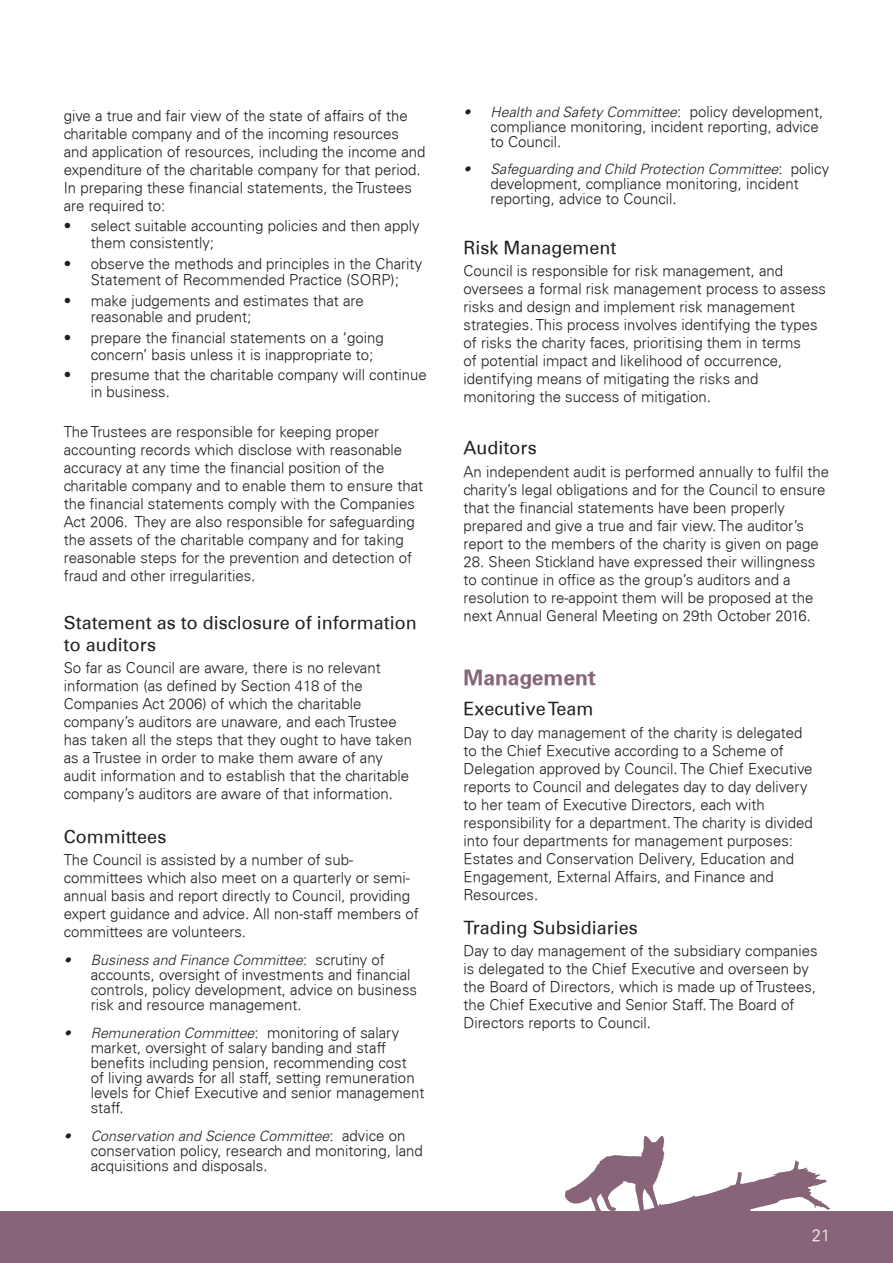
<style>
.page{position:relative;width:893px;height:1263px;background:#fff}
.page>*{position:absolute;margin:0;border:0;box-sizing:border-box;transform-origin:0 0}
.Sub_head_14pt{font:700 21px "Univers";color:#876478}
.Sub_head_12pt{font:18px/21.6px "Univers";color:#231f20}
.t1{font:300 16.5px "Univers";color:#fff}
.Body_text{font:300 15px/18px "Univers";color:#231f20}
.Sub_head_12pt-2{font:300 15px/18px "Univers";color:#231f20}
.Body_text-2{font:italic 300 14.25px "Univers LT Std";color:#231f20}
.s1{font-family:"Univers";font-style:normal;font-size:15px}
</style>
<div class="page">
<div style="left:0;top:1212px;width:893px;height:51px;background:#876478"></div>
<svg style="left:565px;top:1136px;width:265px;height:76px"></svg>
<p class="Sub_head_12pt-2" style="left:64px;top:106px;width:363px">give a true and fair view of the state of affairs of the charitable company and of the incoming resources and application of resources, including the income and expenditure of the charitable company for that period.<br>In preparing these financial statements, the Trustees are required to:</p>
<p class="Sub_head_12pt-2" style="left:91px;top:218px;width:330px;line-height:16.5px;text-indent:-27px">• select suitable accounting policies and then apply them consistently;</p>
<p class="Sub_head_12pt-2" style="left:64px;top:255px;width:360px;line-height:16.5px;text-align:center">• observe the methods and principles in the Charity<br>Statement of Recommended Practice (SORP);</p>
<p class="Sub_head_12pt-2" style="left:91px;top:292px;width:275px;line-height:16.5px;text-indent:-27px">• make judgements and estimates that are reasonable and prudent;</p>
<p class="Sub_head_12pt-2" style="left:91px;top:330px;width:294px;line-height:16.5px;text-indent:-27px">• prepare the financial statements on a ‘going concern’ basis unless it is inappropriate to;</p>
<p class="Sub_head_12pt-2" style="left:91px;top:367px;width:337px;line-height:16.5px;text-indent:-27px">• presume that the charitable company will continue in business.</p>
<p class="Sub_head_12pt-2" style="left:64px;top:423px;width:361px">The Trustees are responsible for keeping proper accounting records which disclose with reasonable accuracy at any time the financial position of the charitable company and to enable them to ensure that the financial statements comply with the Companies Act 2006. They are also responsible for safeguarding the assets of the charitable company and for taking reasonable steps for the prevention and detection of fraud and other irregularities.</p>
<p class="Sub_head_12pt" style="left:64px;top:612px;width:355px">Statement as to disclosure of information to auditors</p>
<p class="Sub_head_12pt-2" style="left:64px;top:659px;width:350px">So far as Council are aware, there is no relevant information (as defined by Section 418 of the Companies Act 2006) of which the charitable company’s auditors are unaware, and each Trustee has taken all the steps that they ought to have taken as a Trustee in order to make them aware of any audit information and to establish that the charitable company’s auditors are aware of that information.</p>
<p class="Sub_head_12pt" style="left:64px;top:826px;width:104px">Committees</p>
<p class="Body_text" style="left:64px;top:851px;width:356px">The Council is assisted by a number of sub&shy;committees which also meet on a quarterly or semi&shy;annual basis and report directly to Council, providing expert guidance and advice. All non-staff members of committees are volunteers.</p>
<p class="Body_text-2" style="left:64px;top:951px;width:323px">• Business and Finance Committee<span class="s1">: scrutiny of</span></p>
<p class="Body_text" style="left:91px;top:967px;width:328px;line-height:15px">accounts, oversight of investments and financial controls, policy development, advice on business risk and resource management.</p>
<p class="Body_text-2" style="left:64px;top:1024px;width:337px">• Remuneration Committee<span class="s1">: monitoring of salary</span></p>
<p class="Body_text" style="left:91px;top:1040px;width:335px;line-height:15px">market, oversight of salary banding and staff benefits including pension, recommending cost<br>of living awards for all staff, setting remuneration levels for Chief Executive and senior management staff.</p>
<p class="Body_text-2" style="left:64px;top:1127px;width:343px">• Conservation and Science Committee<span class="s1">: advice on</span></p>
<p class="Body_text" style="left:91px;top:1143px;width:334px;line-height:15px">conservation policy, research and monitoring, land acquisitions and disposals.</p>
<p class="Body_text-2" style="left:463px;top:103px;width:361px">• Health and Safety Committee<span class="s1">: policy development,</span></p>
<p class="Body_text" style="left:490px;top:119px;width:330px;line-height:15px">compliance monitoring, incident reporting, advice to Council.</p>
<p class="Body_text-2" style="left:463px;top:161px;width:367px">• Safeguarding and Child Protection Committee<span class="s1">: policy</span></p>
<p class="Body_text" style="left:490px;top:177px;width:310px;line-height:15px">development, compliance monitoring, incident reporting, advice to Council.</p>
<p class="Sub_head_12pt" style="left:463px;top:237px;width:155px">Risk Management</p>
<p class="Body_text" style="left:463px;top:262px;width:364px">Council is responsible for risk management, and oversees a formal risk management process to assess risks and design and implement risk management strategies. This process involves identifying the types of risks the charity faces, prioritising them in terms<br>of potential impact and likelihood of occurrence, identifying means of mitigating the risks and monitoring the success of mitigation.</p>
<p class="Sub_head_12pt" style="left:463px;top:437px;width:75px">Auditors</p>
<p class="Body_text" style="left:463px;top:462px;width:367px">An independent audit is performed annually to fulfil the charity’s legal obligations and for the Council to ensure that the financial statements have been properly prepared and give a true and fair view. The auditor’s report to the members of the charity is given on page</p>
<p class="Body_text" style="left:463px;top:552px;width:353px">28. Sheen Stickland have expressed their willingness to continue in office as the group’s auditors and a resolution to re-appoint them will be proposed at the next Annual General Meeting on 29th October 2016.</p>
<p class="Sub_head_14pt" style="left:463px;top:665px;width:134px">Management</p>
<p class="Sub_head_12pt" style="left:463px;top:698px;width:132px">Executive Team</p>
<p class="Body_text" style="left:463px;top:723px;width:351px">Day to day management of the charity is delegated to the Chief Executive according to a Scheme of Delegation approved by Council. The Chief Executive reports to Council and delegates day to day delivery to her team of Executive Directors, each with responsibility for a department. The charity is divided into four departments for management purposes:<br>Estates and Conservation Delivery, Education and Engagement, External Affairs, and Finance and Resources.</p>
<p class="Sub_head_12pt" style="left:463px;top:917px;width:176px">Trading Subsidiaries</p>
<p class="Body_text" style="left:463px;top:942px;width:356px">Day to day management of the subsidiary companies is delegated to the Chief Executive and overseen by the Board of Directors, which is made up of Trustees, the Chief Executive and Senior Staff. The Board of Directors reports to Council.</p>
<p class="t1" style="left:790px;top:1225px;width:42px">23 21</p>
</div>
